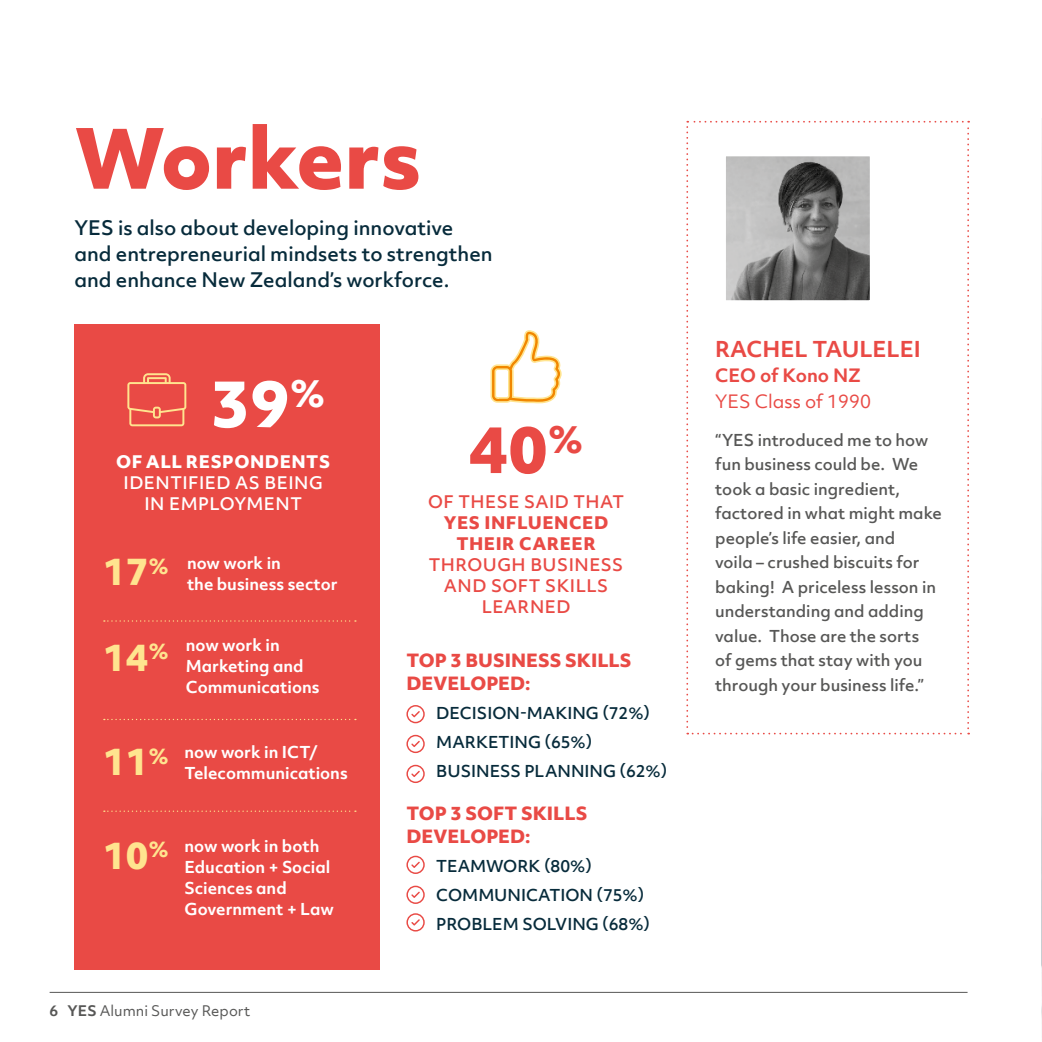
<style>
.page{position:relative;width:1042px;height:1042px;background:#fff}
.page>*{position:absolute;margin:0;border:0;box-sizing:border-box;transform-origin:0 0}
.t1{font:800 79.8px "Objektiv Mk 2";color:#e94a45}
.t2{font:800 61.25px "Objektiv Mk 2";color:#fff}
.t3{font:800 61.25px "Objektiv Mk 2";color:#e94a45}
.t4{font:800 35px "Objektiv Mk 2";color:#ffe48f}
.t5{font:700 21px "Objektiv Mk 2";color:#e94a45}
.t6{font:500 19.25px/26.2px "Objektiv Mk 2";color:#072b3b}
.t7{font:17.68px "Objektiv Mk 2";color:#e94a45}
.t8{font:700 17.68px "Objektiv Mk 2";color:#e94a45}
.t9{font:800 17.5px/22.8px "Objektiv Mk 2";color:#e94a45}
.t10{font:500 16.62px/21px "Objektiv Mk 2";letter-spacing:.03em;color:#e94a45;text-align:center}
.t11{font:500 16.62px/21px "Objektiv Mk 2";letter-spacing:.03em;color:#fff;text-align:center}
.t12{font:800 16.62px/21px "Objektiv Mk 2";letter-spacing:.03em;color:#e94a45;text-align:center}
.t13{font:800 16.62px "Objektiv Mk 2";letter-spacing:.03em;color:#fff}
.t14{font:500 15.75px/24.5px "Objektiv Mk 2";color:#575756}
.t15{font:700 15.75px/21px "Objektiv Mk 2";color:#fff}
.t16{font:500 15.75px/29.2px "Objektiv Mk 2";color:#072b3b}
.t17{font:14px "Objektiv Mk 2";color:#575756}
.s1{font-weight:700}
</style>
<div class="page">
<img style="left:1041px;top:176px;width:1px;height:843px">
<div style="left:74px;top:325px;width:306px;height:645px;background:#e94a45"></div>
<svg style="left:686px;top:121px;width:283px;height:613px"></svg>
<svg style="left:406px;top:705px;width:19px;height:18px"></svg>
<svg style="left:406px;top:735px;width:19px;height:18px"></svg>
<svg style="left:406px;top:765px;width:19px;height:18px"></svg>
<svg style="left:406px;top:855px;width:19px;height:19px"></svg>
<svg style="left:406px;top:885px;width:19px;height:19px"></svg>
<svg style="left:406px;top:913px;width:19px;height:18px"></svg>
<svg style="left:127px;top:373px;width:59px;height:53px"></svg>
<svg style="left:104px;top:620px;width:252px;height:2px"></svg>
<svg style="left:104px;top:719px;width:252px;height:1px"></svg>
<svg style="left:104px;top:810px;width:252px;height:2px"></svg>
<svg style="left:490px;top:330px;width:71px;height:74px"></svg>
<hr style="left:50px;top:992px;width:917px;height:1px;background:#575756">
<h1 class="t1" style="left:74px;top:101px;width:349px">Workers</h1>
<p class="t6" style="left:74px;top:214px;width:420px">YES is also about developing innovative and entrepreneurial mindsets to strengthen and enhance New Zealand’s workforce.</p>
<h2 class="t2" style="left:210px;top:360px;width:116px">39<sup>%</sup></h2>
<p class="t13" style="left:116px;top:450px;width:216px">OF ALL RESPONDENTS</p>
<p class="t11" style="left:124px;top:472px;width:201px">IDENTIFIED AS BEING<br>IN EMPLOYMENT</p>
<h3 class="t4" style="left:103px;top:547px;width:67px">17<sup>%</sup></h3>
<p class="t15" style="left:187px;top:552px;width:152px">now work in<br>the business sector</p>
<h3 class="t4" style="left:103px;top:632px;width:67px">14<sup>%</sup></h3>
<p class="t15" style="left:186px;top:634px;width:135px">now work in<br>Marketing and<br>Communications</p>
<h3 class="t4" style="left:103px;top:737px;width:67px">11<sup>%</sup></h3>
<p class="t15" style="left:184px;top:741px;width:165px">now work in ICT/<br>Telecommunications</p>
<h3 class="t4" style="left:103px;top:830px;width:67px">10<sup>%</sup></h3>
<p class="t15" style="left:185px;top:835px;width:151px">now work in both<br>Education + Social<br>Sciences and<br>Government + Law</p>
<p class="t17" style="left:50px;top:1001px;width:202px"><span class="s1">6 YES</span> Alumni Survey Report</p>
<h2 class="t3" style="left:469px;top:406px;width:116px">40<sup>%</sup></h2>
<p class="t10" style="left:428px;top:491px;width:197px">OF THESE SAID THAT</p>
<p class="t12" style="left:444px;top:511px;width:166px">YES INFLUENCED<br>THEIR CAREER</p>
<p class="t10" style="left:429px;top:554px;width:196px">THROUGH BUSINESS<br>AND SOFT SKILLS<br>LEARNED</p>
<p class="t9" style="left:406px;top:649px;width:226px">TOP 3 BUSINESS SKILLS<br>DEVELOPED:</p>
<p class="t16" style="left:436px;top:698px;width:233px">DECISION-MAKING (72%)<br>MARKETING (65%)<br>BUSINESS PLANNING (62%)</p>
<p class="t9" style="left:406px;top:801px;width:182px">TOP 3 SOFT SKILLS<br>DEVELOPED:</p>
<p class="t16" style="left:436px;top:851px;width:215px">TEAMWORK (80%)<br>COMMUNICATION (75%)<br>PROBLEM SOLVING (68%)</p>
<h3 class="t5" style="left:715px;top:334px;width:207px">RACHEL TAULELEI</h3>
<p class="t8" style="left:715px;top:363px;width:147px">CEO of Kono NZ</p>
<p class="t7" style="left:715px;top:389px;width:157px">YES Class of 1990</p>
<p class="t14" style="left:715px;top:427px;width:228px">“YES introduced me to how fun business could be. We took a basic ingredient, factored in what might make people’s life easier, and<br>voila – crushed biscuits for baking! A priceless lesson in understanding and adding value. Those are the sorts<br>of gems that stay with you through your business life.”</p>
</div>
